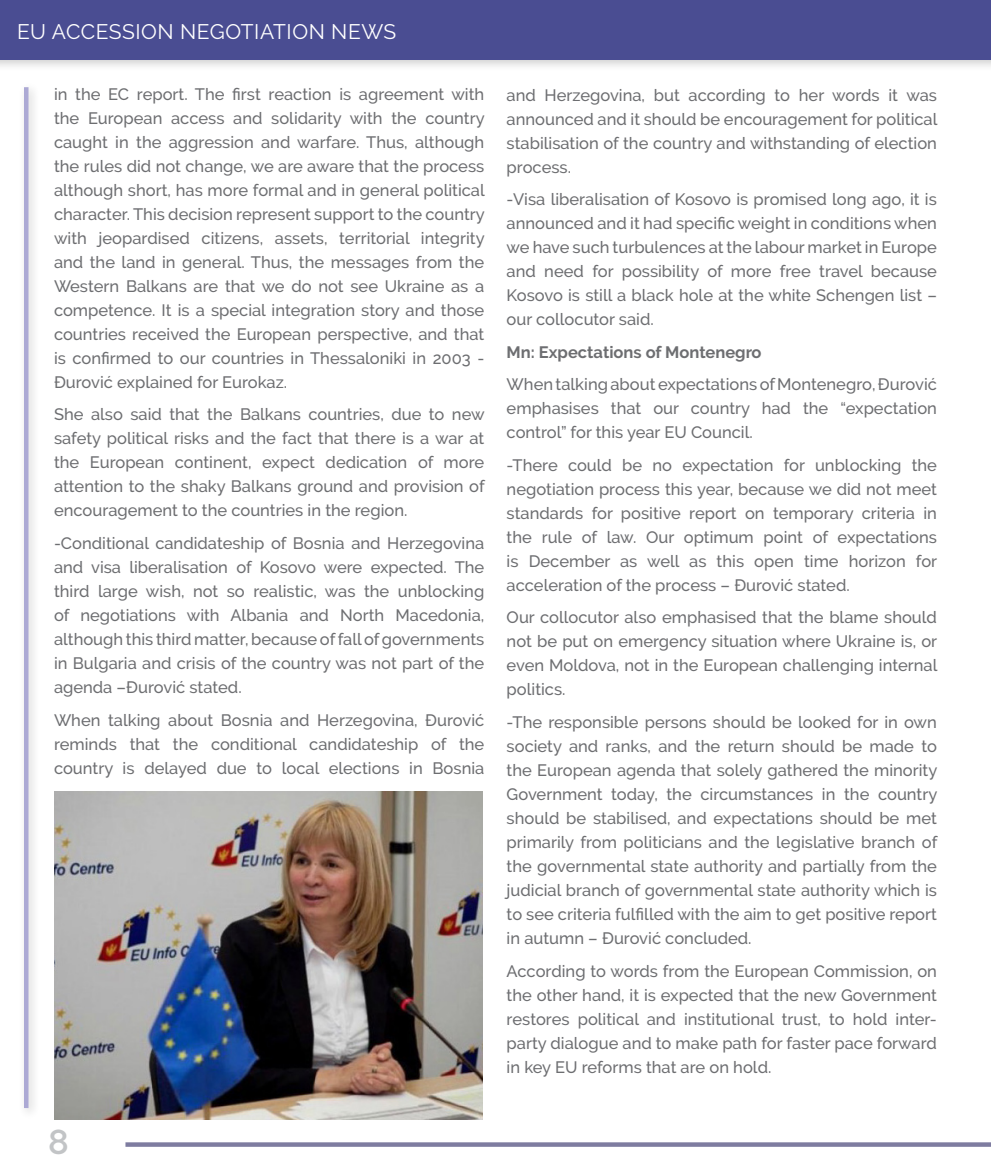
<style>
.page{position:relative;width:991px;height:1174px;background:#fff}
.page>*{position:absolute;margin:0;border:0;box-sizing:border-box;transform-origin:0 0}
.t1{font:600 34.5px "Raleway";color:#c2c4c6}
.t2{font:21px "Raleway";letter-spacing:.025em;color:#fff}
.t3{font:500 16.5px/24px "Raleway";color:#6d6e71;text-align:justify}
.t4{font:700 16.5px "Raleway";color:#6d6e71}
</style>
<div class="page">
<svg style="left:125px;top:1142px;width:866px;height:4px;background:#8886a7"></svg>
<div style="left:18px;top:81px;width:23px;height:1038px;background:#f8f8f8"></div>
<div style="left:24px;top:87px;width:5px;height:1021px;background:#aca9d4"></div>
<div style="left:0;top:0;width:991px;height:72px;background:#000;opacity:.2"></div>
<div style="left:0;top:0;width:991px;height:60px;background:#4a4d92"></div>
<img style="left:54px;top:791px;width:429px;height:329px">
<p class="t2" style="left:17px;top:20px;width:381px">EU ACCESSION NEGOTIATION NEWS</p>
<p class="t3" style="left:54px;top:82px;width:432px">in the EC report. The first reaction is agreement with the European access and solidarity with the country caught in the aggression and warfare. Thus, although the rules did not change, we are aware that the process although short, has more formal and in general political character. This decision represent support to the country with jeopardised citizens, assets, territorial integrity and the land in general. Thus, the messages from the Western Balkans are that we do not see Ukraine as a competence. It is a special integration story and those countries received the European perspective, and that is confirmed to our countries in Thessaloniki in 2003 - Đurović explained for Eurokaz.</p>
<p class="t3" style="left:54px;top:402px;width:432px">She also said that the Balkans countries, due to new safety political risks and the fact that there is a war at the European continent, expect dedication of more attention to the shaky Balkans ground and provision of encouragement to the countries in the region.</p>
<p class="t3" style="left:54px;top:531px;width:432px">-Conditional candidateship of Bosnia and Herzegovina and visa liberalisation of Kosovo were expected. The third large wish, not so realistic, was the unblocking of negotiations with Albania and North Macedonia, although this third matter, because of fall of governments in Bulgaria and crisis of the country was not part of the agenda –Đurović stated.</p>
<p class="t3" style="left:54px;top:707px;width:432px">When talking about Bosnia and Herzegovina, Đurović reminds that the conditional candidateship of the country is delayed due to local elections in Bosnia</p>
<p class="t3" style="left:507px;top:83px;width:432px">and Herzegovina, but according to her words it was announced and it should be encouragement for political stabilisation of the country and withstanding of election process.</p>
<p class="t3" style="left:507px;top:187px;width:432px">-Visa liberalisation of Kosovo is promised long ago, it is announced and it had specific weight in conditions when we have such turbulences at the labour market in Europe and need for possibility of more free travel because Kosovo is still a black hole at the white Schengen list – our collocutor said.</p>
<p class="t4" style="left:507px;top:342px;width:256px">Mn: Expectations of Montenegro</p>
<p class="t3" style="left:507px;top:372px;width:432px">When talking about expectations of Montenegro, Đurović emphasises that our country had the “expectation control” for this year EU Council.</p>
<p class="t3" style="left:507px;top:453px;width:432px">-There could be no expectation for unblocking the negotiation process this year, because we did not meet standards for positive report on temporary criteria in the rule of law. Our optimum point of expectations is December as well as this open time horizon for acceleration of the process – Đurović stated.</p>
<p class="t3" style="left:507px;top:605px;width:432px">Our collocutor also emphasised that the blame should not be put on emergency situation where Ukraine is, or even Moldova, not in the European challenging internal politics.</p>
<p class="t3" style="left:507px;top:710px;width:432px">-The responsible persons should be looked for in own society and ranks, and the return should be made to the European agenda that solely gathered the minority Government today, the circumstances in the country should be stabilised, and expectations should be met primarily from politicians and the legislative branch of the governmental state authority and partially from the judicial branch of governmental state authority which is to see criteria fulfilled with the aim to get positive report in autumn – Đurović concluded.</p>
<p class="t3" style="left:507px;top:958px;width:432px">According to words from the European Commission, on the other hand, it is expected that the new Government restores political and institutional trust, to hold inter&shy;party dialogue and to make path for faster pace forward in key EU reforms that are on hold.</p>
<h1 class="t1" style="left:48px;top:1121px;width:22px">8</h1>
</div>
